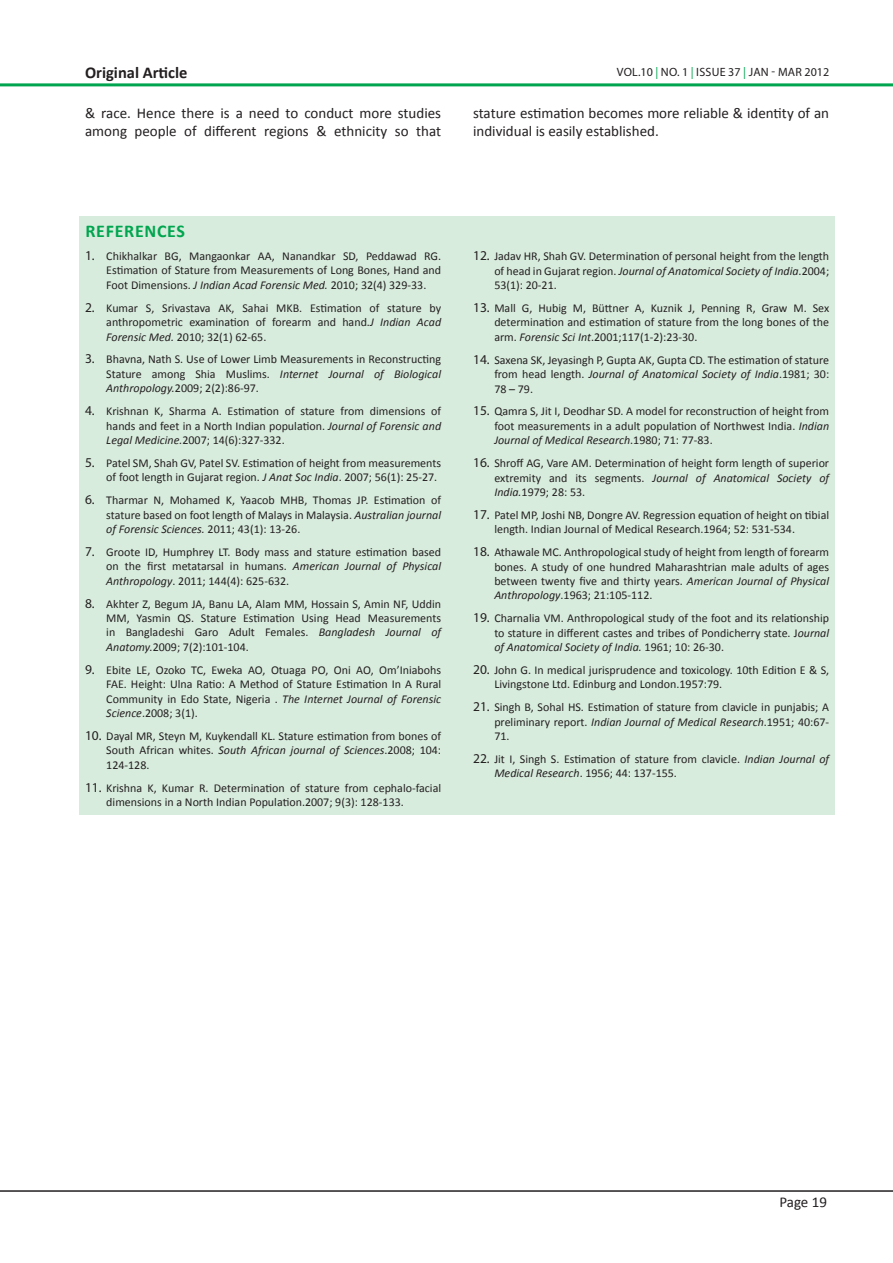
<style>
.page{position:relative;width:893px;height:1263px;background:#fff}
.page>*{position:absolute;margin:0;border:0;box-sizing:border-box;transform-origin:0 0}
.Heading_2_-_Sub_head{font:700 18px "Calibri";letter-spacing:.04em;color:#00a54f}
.Abstract_Words{font:700 16.5px "Calibri";color:#231f20}
.Normal_Text{font:15px/18.8px "Calibri";color:#231f20}
.Refrence_Text{font:12px/14.4px "Calibri";color:#231f20;text-align:justify}
.t1{font:12px "Myriad Pro";letter-spacing:.02em;color:#231f20}
.s1{color:#00a54f}
.s2{font-family:"Myriad Pro";font-size:13.5px}
.s3{font-style:italic}
</style>
<div class="page">
<hr style="left:0;top:1190px;width:893px;height:2px;background:#231f20">
<hr style="left:0;top:83px;width:893px;height:3px;background:#00a54f">
<div style="left:80px;top:216px;width:755px;height:598px;background:#d8ecdd"></div>
<p class="Abstract_Words" style="left:85px;top:62px;width:104px">Original Article</p>
<p class="t1" style="left:617px;top:65px;width:214px">VOL.10 <span class="s1">|</span> NO. 1 <span class="s1">|</span> ISSUE 37 <span class="s1">|</span> JAN - MAR 2012</p>
<p class="Normal_Text" style="left:85px;top:103px;width:358px">&amp; race. Hence there is a need to conduct more studies among people of different regions &amp; ethnicity so that</p>
<p class="Normal_Text" style="left:473px;top:103px;width:358px">stature estimation becomes more reliable &amp; identity of an individual is easily established.</p>
<p class="Heading_2_-_Sub_head" style="left:85px;top:220px;width:101px">REFERENCES</p>
<p class="Refrence_Text" style="left:106px;top:249px;width:336px;text-indent:-21px"><span class="s2">1.</span> Chikhalkar BG, Mangaonkar AA, Nanandkar SD, Peddawad RG.<br>Estimation of Stature from Measurements of Long Bones, Hand and Foot Dimensions. <span class="s3">J Indian Acad Forensic Med.</span> 2010; 32(4) 329-33.</p>
<p class="Refrence_Text" style="left:106px;top:301px;width:336px;text-indent:-21px"><span class="s2">2.</span> Kumar S, Srivastava AK, Sahai MKB. Estimation of stature by anthropometric examination of forearm and hand.<span class="s3">J Indian Acad Forensic Med.</span> 2010; 32(1) 62-65.</p>
<p class="Refrence_Text" style="left:106px;top:352px;width:336px;text-indent:-21px"><span class="s2">3.</span> Bhavna, Nath S. Use of Lower Limb Measurements in Reconstructing Stature among Shia Muslims. <span class="s3">Internet Journal of Biological Anthropology.</span>2009; 2(2):86-97.</p>
<p class="Refrence_Text" style="left:106px;top:404px;width:336px;text-indent:-21px"><span class="s2">4.</span> Krishnan K, Sharma A. Estimation of stature from dimensions of hands and feet in a North Indian population. <span class="s3">Journal of Forensic and Legal Medicine.</span>2007; 14(6):327-332.</p>
<p class="Refrence_Text" style="left:106px;top:456px;width:336px;text-indent:-21px"><span class="s2">5.</span> Patel SM, Shah GV, Patel SV. Estimation of height from measurements of foot length in Gujarat region. <span class="s3">J Anat Soc India</span>. 2007; 56(1): 25-27.</p>
<p class="Refrence_Text" style="left:106px;top:493px;width:336px;text-indent:-21px"><span class="s2">6.</span> Tharmar N, Mohamed K, Yaacob MHB, Thomas JP. Estimation of stature based on foot length of Malays in Malaysia. <span class="s3">Australian journal of Forensic Sciences.</span> 2011; 43(1): 13-26.</p>
<p class="Refrence_Text" style="left:106px;top:545px;width:336px;text-indent:-21px"><span class="s2">7.</span> Groote ID, Humphrey LT. Body mass and stature estimation based on the first metatarsal in humans. <span class="s3">American Journal of Physical Anthropology</span>. 2011; 144(4): 625-632.</p>
<p class="Refrence_Text" style="left:106px;top:596px;width:336px;text-indent:-21px"><span class="s2">8.</span> Akhter Z, Begum JA, Banu LA, Alam MM, Hossain S, Amin NF, Uddin MM, Yasmin QS. Stature Estimation Using Head Measurements in Bangladeshi Garo Adult Females. <span class="s3">Bangladesh Journal of Anatomy.</span>2009; 7(2):101-104.</p>
<p class="Refrence_Text" style="left:106px;top:662px;width:336px;text-indent:-21px"><span class="s2">9.</span> Ebite LE, Ozoko TC, Eweka AO, Otuaga PO, Oni AO, Om’Iniabohs FAE. Height: Ulna Ratio: A Method of Stature Estimation In A Rural Community in Edo State, Nigeria . <span class="s3">The Internet Journal of Forensic Science</span>.2008; 3(1).</p>
<p class="Refrence_Text" style="left:106px;top:729px;width:336px;text-indent:-21px"><span class="s2">10.</span> Dayal MR, Steyn M, Kuykendall KL. Stature estimation from bones of South African whites. <span class="s3">South African journal of Sciences</span>.2008; 104:<br>124-128.</p>
<p class="Refrence_Text" style="left:106px;top:780px;width:336px;text-indent:-21px"><span class="s2">11.</span> Krishna K, Kumar R. Determination of stature from cephalo-facial dimensions in a North Indian Population.2007; 9(3): 128-133.</p>
<p class="Refrence_Text" style="left:494px;top:249px;width:336px;text-indent:-21px"><span class="s2">12.</span> Jadav HR, Shah GV. Determination of personal height from the length of head in Gujarat region. <span class="s3">Journal of Anatomical Society of India</span>.2004; 53(1): 20-21.</p>
<p class="Refrence_Text" style="left:494px;top:301px;width:336px;text-indent:-21px"><span class="s2">13.</span> Mall G, Hubig M, Büttner A, Kuznik J, Penning R, Graw M. Sex determination and estimation of stature from the long bones of the arm. <span class="s3">Forensic Sci Int</span>.2001;117(1-2):23-30.</p>
<p class="Refrence_Text" style="left:494px;top:353px;width:336px;text-indent:-21px"><span class="s2">14.</span> Saxena SK, Jeyasingh P, Gupta AK, Gupta CD. The estimation of stature from head length. <span class="s3">Journal of Anatomical Society of India</span>.1981; 30:<br>78 – 79.</p>
<p class="Refrence_Text" style="left:494px;top:404px;width:336px;text-indent:-21px"><span class="s2">15.</span> Qamra S, Jit I, Deodhar SD. A model for reconstruction of height from foot measurements in a adult population of Northwest India. <span class="s3">Indian Journal of Medical Research</span>.1980; 71: 77-83.</p>
<p class="Refrence_Text" style="left:494px;top:456px;width:336px;text-indent:-21px"><span class="s2">16.</span> Shroff AG, Vare AM. Determination of height form length of superior extremity and its segments. <span class="s3">Journal of Anatomical Society of India.</span>1979; 28: 53.</p>
<p class="Refrence_Text" style="left:494px;top:508px;width:336px;text-indent:-21px"><span class="s2">17.</span> Patel MP, Joshi NB, Dongre AV. Regression equation of height on tibial length. Indian Journal of Medical Research.1964; 52: 531-534.</p>
<p class="Refrence_Text" style="left:494px;top:545px;width:336px;text-indent:-21px"><span class="s2">18.</span> Athawale MC. Anthropological study of height from length of forearm bones. A study of one hundred Maharashtrian male adults of ages between twenty five and thirty years. <span class="s3">American Journal of Physical Anthropology</span>.1963; 21:105-112.</p>
<p class="Refrence_Text" style="left:494px;top:611px;width:336px;text-indent:-21px"><span class="s2">19.</span> Charnalia VM. Anthropological study of the foot and its relationship to stature in different castes and tribes of Pondicherry state. J<span class="s3">ournal of Anatomical Society of India.</span> 1961; 10: 26-30.</p>
<p class="Refrence_Text" style="left:494px;top:663px;width:336px;text-indent:-21px"><span class="s2">20.</span> John G. In medical jurisprudence and toxicology. 10th Edition E &amp; S,<br>Livingstone Ltd. Edinburg and London.1957:79.</p>
<p class="Refrence_Text" style="left:494px;top:700px;width:336px;text-indent:-21px"><span class="s2">21.</span> Singh B, Sohal HS. Estimation of stature from clavicle in punjabis; A preliminary report. <span class="s3">Indian Journal of Medical Research</span>.1951; 40:67- 71.</p>
<p class="Refrence_Text" style="left:494px;top:752px;width:336px;text-indent:-21px"><span class="s2">22.</span> Jit I, Singh S. Estimation of stature from clavicle. <span class="s3">Indian Journal of<br>Medical Research</span>. 1956; 44: 137-155.</p>
<p class="Normal_Text" style="left:779px;top:1193px;width:49px">Page 19</p>
</div>
